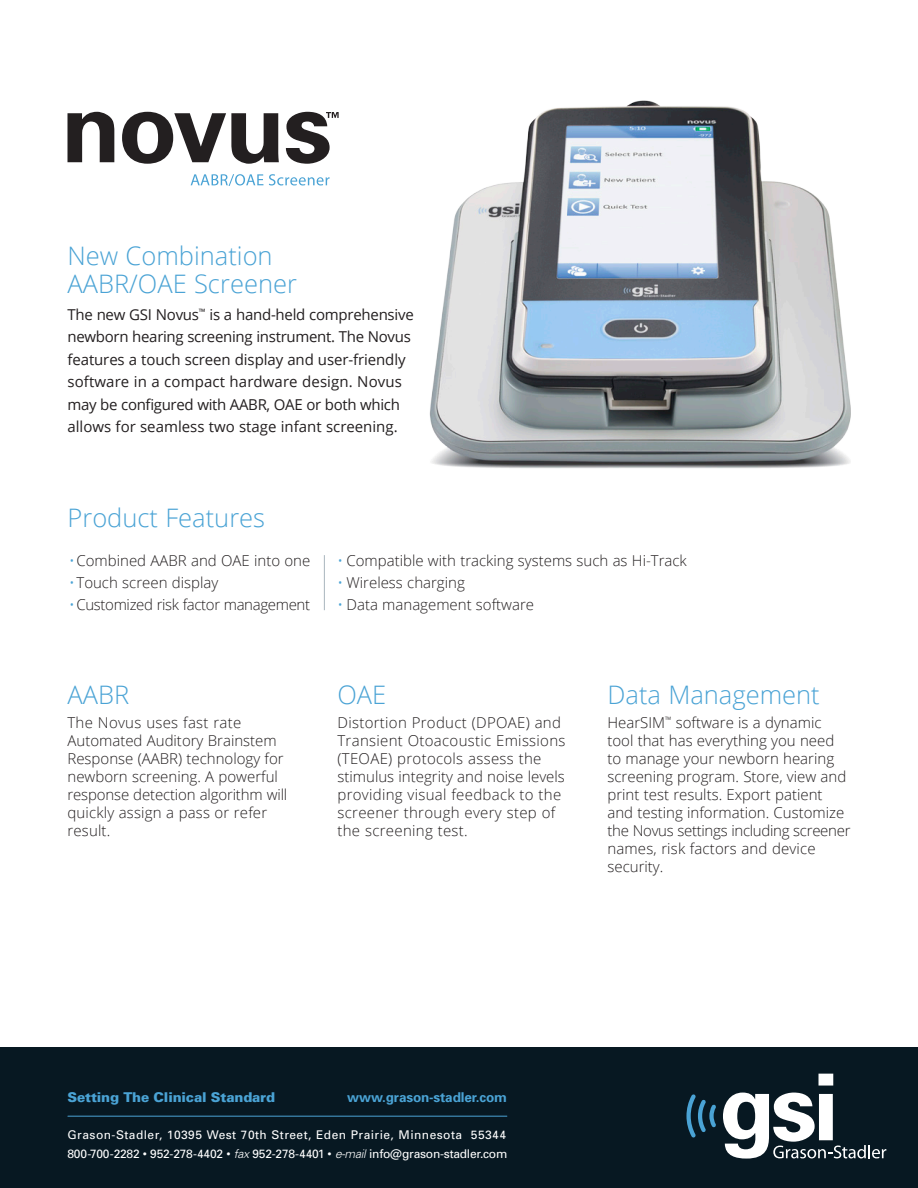
<style>
.page{position:relative;width:918px;height:1188px;background:#fff}
.page>*{position:absolute;margin:0;border:0;box-sizing:border-box;transform-origin:0 0}
.t1{font:300 25.5px "Open Sans";color:#4aa3d5}
.t2{font:300 15px/18px "Open Sans";color:#231f20}
.t3{font:15px/22.5px "Open Sans";letter-spacing:-.005em;color:#231f20}
.t4{font:300 15px/18px "Open Sans";letter-spacing:.02em;color:#231f20}
.t5{font:300 15px "Open Sans";letter-spacing:-.025em;color:#231f20}
.t6{font:900 13.5px "Univers";letter-spacing:-.01em;color:#4aa3d5}
.t7{font:700 13.5px "Univers";letter-spacing:-.01em;color:#4aa3d5}
.t8{font:12px "Univers";letter-spacing:-.02em;color:#fff}
.t9{font:12px "Univers";letter-spacing:.04em;color:#fff}
.s1{color:#4aa3d5}
.s2{font-weight:300;font-style:italic}
</style>
<div class="page">
<div style="left:0;top:1048px;width:918px;height:140px;background:#071822"></div>
<svg style="left:723px;top:1074px;width:163px;height:85px"></svg>
<svg style="left:686px;top:1094px;width:30px;height:44px"></svg>
<hr style="left:68px;top:1116px;width:439px;height:1px;background:#4aa3d5">
<svg style="left:68px;top:112px;width:46px;height:50px"></svg>
<svg style="left:122px;top:112px;width:157px;height:52px"></svg>
<svg style="left:286px;top:112px;width:53px;height:52px"></svg>
<svg style="left:191px;top:174px;width:72px;height:12px"></svg>
<svg style="left:269px;top:174px;width:61px;height:12px"></svg>
<hr style="left:324px;top:555px;width:1px;height:55px;background:#a9b6be">
<img style="left:429px;top:100px;width:421px;height:369px">
<p class="t1" style="left:68px;top:238px;width:207px">New Combination</p>
<p class="t1" style="left:68px;top:266px;width:231px">AABR/OAE Screener</p>
<p class="t3" style="left:68px;top:303px;width:348px">The new GSI Novus<sup>™</sup> is a hand-held comprehensive newborn hearing screening instrument. The Novus features a touch screen display and user-friendly software in a compact hardware design. Novus may be configured with AABR, OAE or both which allows for seamless two stage infant screening.</p>
<p class="t1" style="left:68px;top:500px;width:199px">Product Features</p>
<p class="t2" style="left:69px;top:551px;width:243px"><span class="s1">•</span>Combined AABR and OAE into one</p>
<p class="t2" style="left:69px;top:573px;width:151px"><span class="s1">•</span>Touch screen display</p>
<p class="t5" style="left:69px;top:594px;width:243px"><span class="s1">•</span>Customized risk factor management</p>
<p class="t2" style="left:338px;top:551px;width:351px"><span class="s1">•</span> Compatible with tracking systems such as Hi-Track</p>
<p class="t2" style="left:338px;top:573px;width:129px"><span class="s1">•</span> Wireless charging</p>
<p class="t2" style="left:338px;top:595px;width:198px"><span class="s1">•</span> Data management software</p>
<p class="t1" style="left:68px;top:677px;width:63px">AABR</p>
<p class="t2" style="left:68px;top:714px;width:221px">The Novus uses fast rate<br>Automated Auditory Brainstem<br>Response (AABR) technology for newborn screening. A powerful response detection algorithm will quickly assign a pass or refer result.</p>
<p class="t1" style="left:338px;top:677px;width:50px">OAE</p>
<p class="t4" style="left:338px;top:714px;width:230px">Distortion Product (DPOAE) and<br>Transient Otoacoustic Emissions (TEOAE) protocols assess the</p>
<p class="t4" style="left:338px;top:768px;width:229px">stimulus integrity and noise levels providing visual feedback to the screener through every step of the screening test.</p>
<p class="t1" style="left:608px;top:677px;width:214px">Data Management</p>
<p class="t2" style="left:608px;top:714px;width:245px">HearSIM<sup>™</sup> software is a dynamic tool that has everything you need to manage your newborn hearing screening program. Store, view and print test results. Export patient and testing information. Customize the Novus settings including screener names, risk factors and device security.</p>
<p class="t6" style="left:68px;top:1089px;width:209px">Setting The Clinical Standard</p>
<p class="t7" style="left:347px;top:1088px;width:161px">www.grason-stadler.com</p>
<p class="t9" style="left:68px;top:1128px;width:440px">Grason-Stadler, 10395 West 70th Street, Eden Prairie, Minnesota 55344</p>
<p class="t8" style="left:68px;top:1147px;width:441px">800-700-2282 • 952-278-4402 • <span class="s2">fax</span> 952-278-4401 • <span class="s2">e-mail</span> info@grason-stadler.com</p>
</div>
